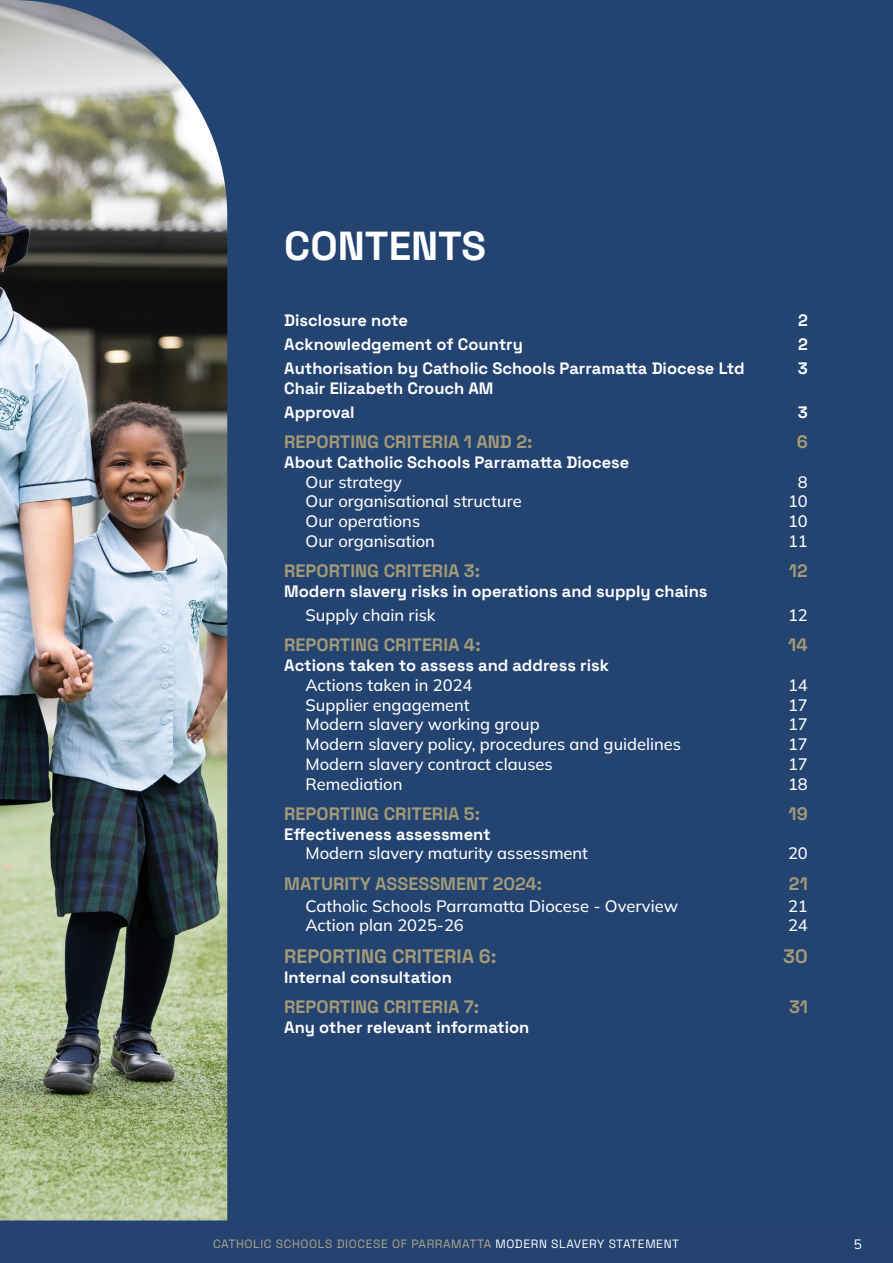
<style>
.page{position:relative;width:893px;height:1263px;background:#fff}
.page>*{position:absolute;margin:0;border:0;box-sizing:border-box;transform-origin:0 0}
.t1{font:300 40.5px "Space Grotesk";color:#fff}
.t2{font:300 19.5px "Space Grotesk";color:#a49a77}
.t3{font:300 18px "Space Grotesk";color:#a49a77}
.t4{font:200 16.5px/19.8px "Mulish";color:#fff}
.t5{font:300 16.5px/24px "Space Grotesk";color:#fff}
.t6{font:200 13.5px "Mulish";color:#fff}
.t7{font:300 12px "Space Grotesk";letter-spacing:.05em;color:#ada584}
.s1{color:#fff}
</style>
<div class="page">
<div style="left:0;top:1220px;width:893px;height:43px;background:#254371"></div>
<div style="left:9px;top:0;width:884px;height:1225px;background:#234371"></div>
<img style="left:0;top:0;width:227px;height:1220px">
<h1 class="t1" style="left:284px;top:216px;width:203px">CONTENTS</h1>
<p class="t5" style="left:284px;top:307px;width:462px">Disclosure note<br>Acknowledgement of Country<br>Authorisation by Catholic Schools Parramatta Diocese Ltd</p>
<p class="t5" style="left:284px;top:375px;width:211px">Chair Elizabeth Crouch AM<br>Approval</p>
<p class="t3" style="left:284px;top:429px;width:250px">REPORTING CRITERIA 1 AND 2:</p>
<p class="t5" style="left:284px;top:449px;width:347px">About Catholic Schools Parramatta Diocese</p>
<p class="t4" style="left:306px;top:471px;width:218px">Our strategy<br>Our organisational structure<br>Our operations<br>Our organisation</p>
<p class="t3" style="left:284px;top:558px;width:197px">REPORTING CRITERIA 3:</p>
<p class="t5" style="left:284px;top:578px;width:425px">Modern slavery risks in operations and supply chains</p>
<p class="t4" style="left:306px;top:605px;width:132px">Supply chain risk</p>
<p class="t3" style="left:284px;top:632px;width:198px">REPORTING CRITERIA 4:</p>
<p class="t5" style="left:284px;top:652px;width:326px">Actions taken to assess and address risk</p>
<p class="t4" style="left:306px;top:674px;width:377px">Actions taken in 2024<br>Supplier engagement<br>Modern slavery working group<br>Modern slavery policy, procedures and guidelines<br>Modern slavery contract clauses<br>Remediation</p>
<p class="t3" style="left:284px;top:800px;width:197px">REPORTING CRITERIA 5:</p>
<p class="t5" style="left:284px;top:821px;width:208px">Effectiveness assessment</p>
<p class="t4" style="left:305px;top:843px;width:284px">Modern slavery maturity assessment</p>
<p class="t3" style="left:284px;top:870px;width:260px">MATURITY ASSESSMENT 2024:</p>
<p class="t4" style="left:306px;top:895px;width:374px">Catholic Schools Parramatta Diocese - Overview<br>Action plan 2025-26</p>
<p class="t2" style="left:284px;top:942px;width:214px">REPORTING CRITERIA 6:</p>
<p class="t5" style="left:284px;top:964px;width:169px">Internal consultation</p>
<p class="t3" style="left:284px;top:994px;width:196px">REPORTING CRITERIA 7:</p>
<p class="t5" style="left:284px;top:1014px;width:247px">Any other relevant information</p>
<p class="t5" style="left:798px;top:307px;width:12px;text-align:justify">2<br>2<br>3</p>
<p class="t5" style="left:798px;top:399px;width:12px">3</p>
<p class="t3" style="left:797px;top:429px;width:13px">6</p>
<p class="t4" style="left:788px;top:471px;width:21px;text-align:justify;text-indent:10px">8<br>10<br>10<br>11</p>
<p class="t3" style="left:789px;top:558px;width:20px">12</p>
<p class="t4" style="left:788px;top:605px;width:21px">12</p>
<p class="t3" style="left:788px;top:632px;width:21px">14</p>
<p class="t4" style="left:788px;top:674px;width:21px;text-align:justify">14<br>17<br>17<br>17<br>17<br>18</p>
<p class="t3" style="left:788px;top:800px;width:21px">19</p>
<p class="t4" style="left:788px;top:843px;width:21px">20</p>
<p class="t3" style="left:789px;top:870px;width:20px">21</p>
<p class="t4" style="left:788px;top:895px;width:21px">21<br>24</p>
<p class="t2" style="left:783px;top:942px;width:26px">30</p>
<p class="t3" style="left:789px;top:994px;width:20px">31</p>
<p class="t7" style="left:213px;top:1234px;width:468px">CATHOLIC SCHOOLS DIOCESE OF PARRAMATTA <span class="s1">MODERN SLAVERY STATEMENT</span></p>
<p class="t6" style="left:854px;top:1234px;width:10px">5</p>
</div>
